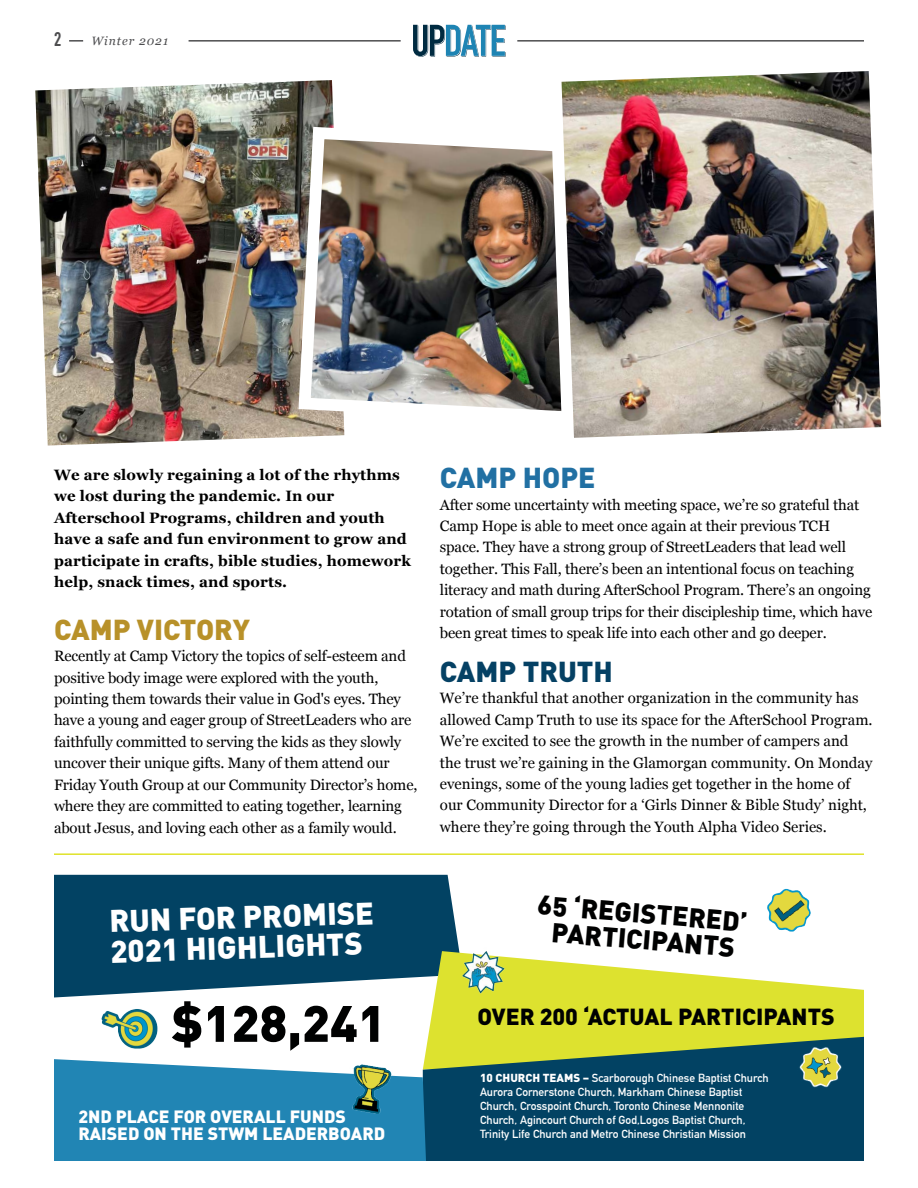
<style>
.page{position:relative;width:918px;height:1188px;background:#fff}
.page>*{position:absolute;margin:0;border:0;box-sizing:border-box;transform-origin:0 0}
.t1{font:900 50.4px "DIN";color:#000101}
.t2{font:900 30.9px/30.2px "DIN";color:#fff}
.t3{font:900 28.5px "DIN";color:#b89129}
.t4{font:900 28.5px "DIN";color:#054164}
.t5{font:900 28.5px "DIN";color:#2170a3}
.t6{font:900 27px/26.4px "DIN";color:#000101;text-align:center}
.t7{font:900 22.95px "DIN";color:#000101}
.t8{font:700 19.5px "DIN Condensed";color:#4d4d4f}
.t9{font:900 17.55px/17.2px "DIN";color:#fff}
.t10{font:15px/21.5px "Georgia";letter-spacing:-.01em;color:#000}
.t11{font:700 15px/21.5px "Georgia";letter-spacing:.01em;color:#000}
.t12{font:italic 12.15px "Georgia";letter-spacing:.08em;color:#4d4d4f}
.t13{font:700 11.55px/14.1px "DIN Alternate";color:#fff}
.s1{font-family:"DIN";font-weight:900}
</style>
<div class="page">
<img style="left:35px;top:80px;width:309px;height:366px">
<svg style="left:413px;top:25px;width:93px;height:32px"></svg>
<hr style="left:517px;top:40px;width:347px;height:2px;background:#4d4d4f">
<hr style="left:189px;top:40px;width:212px;height:2px;background:#4d4d4f">
<svg style="left:69px;top:40px;width:14px;height:2px"></svg>
<svg style="left:54px;top:875px;width:405px;height:122px;background:#175170"></svg>
<svg style="left:423px;top:951px;width:441px;height:86px;fill:#dde22f"></svg>
<svg style="left:424px;top:1037px;width:440px;height:124px;background:#1f575c"></svg>
<svg style="left:54px;top:1059px;width:372px;height:102px;background:#328eb9"></svg>
<img style="left:797px;top:1044px;width:47px;height:48px">
<img style="left:101px;top:1009px;width:57px;height:40px">
<img style="left:767px;top:888px;width:44px;height:44px">
<img style="left:455px;top:944px;width:51px;height:52px">
<img style="left:350px;top:1059px;width:43px;height:57px">
<hr style="left:54px;top:853px;width:810px;height:2px;background:#e0e32d">
<img style="left:292px;top:121px;width:251px;height:310px">
<img style="left:543px;top:71px;width:339px;height:367px">
<h3 class="t8" style="left:54px;top:26px;width:9px">2</h3>
<p class="t12" style="left:92px;top:32px;width:78px">Winter 2021</p>
<p class="t11" style="left:54px;top:463px;width:359px">We are slowly regaining a lot of the rhythms we lost during the pandemic. In our Afterschool Programs, children and youth have a safe and fun environment to grow and participate in crafts, bible studies, homework help, snack times, and sports.</p>
<h3 class="t3" style="left:54px;top:610px;width:198px">CAMP VICTORY</h3>
<p class="t10" style="left:54px;top:645px;width:365px">Recently at Camp Victory the topics of self-esteem and positive body image were explored with the youth, pointing them towards their value in God's eyes. They have a young and eager group of StreetLeaders who are faithfully committed to serving the kids as they slowly uncover their unique gifts. Many of them attend our Friday Youth Group at our Community Director’s home, where they are committed to eating together, learning about Jesus, and loving each other as a family would.</p>
<h3 class="t5" style="left:440px;top:459px;width:157px">CAMP HOPE</h3>
<p class="t10" style="left:440px;top:493px;width:434px">After some uncertainty with meeting space, we’re so grateful that Camp Hope is able to meet once again at their previous TCH space. They have a strong group of StreetLeaders that lead well together. This Fall, there’s been an intentional focus on teaching literacy and math during AfterSchool Program. There’s an ongoing rotation of small group trips for their discipleship time, which have been great times to speak life into each other and go deeper.</p>
<h3 class="t4" style="left:440px;top:652px;width:175px">CAMP TRUTH</h3>
<p class="t10" style="left:440px;top:687px;width:434px">We’re thankful that another organization in the community has allowed Camp Truth to use its space for the AfterSchool Program.<br>We’re excited to see the growth in the number of campers and the trust we’re gaining in the Glamorgan community. On Monday evenings, some of the young ladies get together in the home of our Community Director for a ‘Girls Dinner &amp; Bible Study’ night, where they’re going through the Youth Alpha Video Series.</p>
<h2 class="t2" style="left:109px;top:905px;width:266px;rotate:-2deg">RUN FOR PROMISE<br>2021 HIGHLIGHTS</h2>
<h3 class="t6" style="left:539px;top:890px;width:212px;rotate:5deg">65 ‘REGISTERED’<br>PARTICIPANTS</h3>
<h1 class="t1" style="left:172px;top:990px;width:216px">$128,241</h1>
<p class="t9" style="left:78px;top:1107px;width:308px">2ND PLACE FOR OVERALL FUNDS<br>RAISED ON THE STWM LEADERBOARD</p>
<h3 class="t7" style="left:477px;top:1001px;width:359px">OVER 200 ‘ACTUAL PARTICIPANTS</h3>
<p class="t13" style="left:480px;top:1070px;width:290px"><span class="s1">10 CHURCH TEAMS –</span> Scarborough Chinese Baptist Church Aurora Cornerstone Church, Markham Chinese Baptist Church, Crosspoint Church, Toronto Chinese Mennonite Church, Agincourt Church of God,Logos Baptist Church, Trinity Life Church and Metro Chinese Christian Mission</p>
</div>
